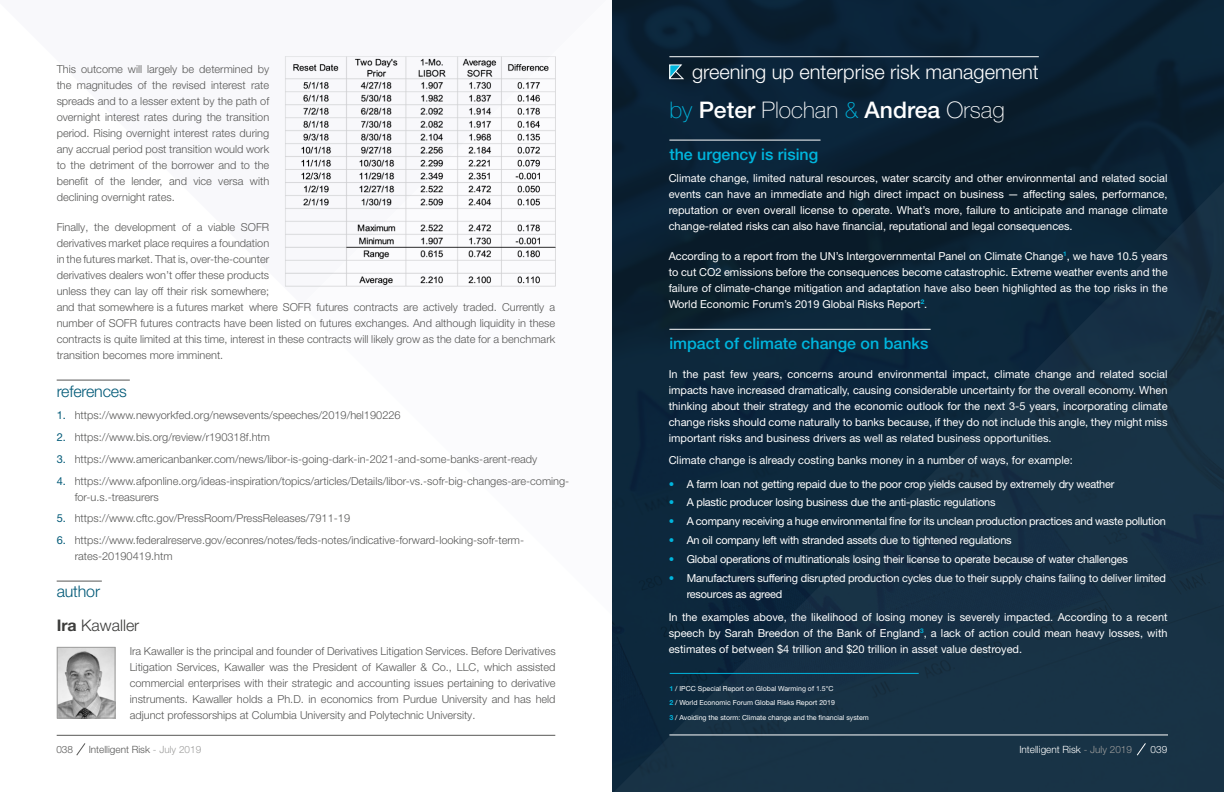
<style>
.page{position:relative;width:1224px;height:792px;background:#fff}
.page>*{position:absolute;margin:0;border:0;box-sizing:border-box;transform-origin:0 0}
.t1{font:100 22.9px "Helvetica Neue LT Pro";color:#fff}
.t2{font:300 20px "Helvetica Neue LT Pro";color:#fff}
.t3{font:500 16px "Helvetica Neue LT Pro";color:#00b5dd}
.t4{font:300 16px "Helvetica Neue LT Pro";letter-spacing:-.01em;color:#005977}
.t5{font:300 16px "Helvetica Neue LT Pro";color:#3c3c3b}
.t6{font:11px/16px "Helvetica Neue LT Pro";letter-spacing:-.02em;color:#fff;text-align:justify}
.t7{font:300 11px/16px "Helvetica Neue LT Pro";color:#575756}
.t8{font:11px "Helvetica Neue LT Pro";color:#fff}
.t9{font:300 10px "Helvetica Neue LT Pro";color:#fff}
.t10{font:300 10px "Helvetica Neue LT Pro";color:#575756}
.t11{font:7px/14.7px "Helvetica Neue LT Pro";color:#fff}
.s1{font-weight:400;color:#005977}
.s2{font-weight:700}
.s3{color:#9d9d9c}
.s4{color:#00b5dd}
.s5{font-weight:500}
.s6{font-weight:700;color:#00b5dd}
</style>
<div class="page">
<img style="left:285px;top:56px;width:271px;height:231px">
<img style="left:59px;top:649px;width:55px;height:68px">
<div style="left:57px;top:647px;width:59px;height:72px;border:1px solid #9d9d9c"></div>
<hr style="left:57px;top:581px;width:45px;height:1px;background:#575756">
<hr style="left:57px;top:380px;width:73px;height:1px;background:#575756">
<div style="left:612px;top:0;width:612px;height:792px;background:linear-gradient(to right,#0a2237,#0a2132)"></div>
<svg style="left:612px;top:179px;width:612px;height:613px;background:#112a3e"></svg>
<hr style="left:669px;top:735px;width:499px;height:1px;background:#fff">
<svg style="left:669px;top:64px;width:16px;height:16px"></svg>
<hr style="left:669px;top:56px;width:370px;height:1px;background:#fff">
<hr style="left:669px;top:140px;width:152px;height:1px;background:#fff">
<hr style="left:669px;top:329px;width:262px;height:1px;background:#fff">
<svg style="left:1136px;top:743px;width:10px;height:13px"></svg>
<hr style="left:670px;top:673px;width:249px;height:1px;background:#00b5dd">
<hr style="left:57px;top:735px;width:498px;height:1px;background:#575756">
<svg style="left:76px;top:743px;width:10px;height:13px"></svg>
<p class="t7" style="left:57px;top:60px;width:214px;text-align:justify">This outcome will largely be determined by the magnitudes of the revised interest rate spreads and to a lesser extent by the path of overnight interest rates during the transition period. Rising overnight interest rates during any accrual period post transition would work to the detriment of the borrower and to the benefit of the lender, and vice versa with declining overnight rates.</p>
<p class="t7" style="left:57px;top:219px;width:500px">Finally, the development of a viable SOFR<br>derivatives market place requires a foundation<br>in the futures market. That is, over-the-counter<br>derivatives dealers won’t offer these products<br>unless they can lay off their risk somewhere;<br>and that somewhere is a futures market where SOFR futures contracts are actively traded. Currently a number of SOFR futures contracts have been listed on futures exchanges. And although liquidity in these contracts is quite limited at this time, interest in these contracts will likely grow as the date for a benchmark transition becomes more imminent.</p>
<h3 class="t4" style="left:57px;top:382px;width:72px">references</h3>
<p class="t7" style="left:57px;top:407px;width:346px"><span class="s1">1.</span> https://www.newyorkfed.org/newsevents/speeches/2019/hel190226</p>
<p class="t7" style="left:57px;top:429px;width:215px"><span class="s1">2.</span> https://www.bis.org/review/r190318f.htm</p>
<p class="t7" style="left:57px;top:451px;width:482px"><span class="s1">3.</span> https://www.americanbanker.com/news/libor-is-going-dark-in-2021-and-some-banks-arent-ready</p>
<p class="t7" style="left:75px;top:472px;width:496px;text-indent:-18px"><span class="s1">4.</span> https://www.afponline.org/ideas-inspiration/topics/articles/Details/libor-vs.-sofr-big-changes-are-coming&shy;for-u.s.-treasurers</p>
<p class="t7" style="left:57px;top:510px;width:295px"><span class="s1">5.</span> https://www.cftc.gov/PressRoom/PressReleases/7911-19</p>
<p class="t7" style="left:75px;top:532px;width:451px;text-indent:-18px"><span class="s1">6.</span> https://www.federalreserve.gov/econres/notes/feds-notes/indicative-forward-looking-sofr-term&shy;rates-20190419.htm</p>
<h3 class="t4" style="left:57px;top:582px;width:45px">author</h3>
<h3 class="t5" style="left:57px;top:615px;width:84px"><span class="s2">Ira</span> Kawaller</h3>
<p class="t7" style="left:130px;top:643px;width:427px;text-align:justify">Ira Kawaller is the principal and founder of Derivatives Litigation Services. Before Derivatives Litigation Services, Kawaller was the President of Kawaller &amp; Co., LLC, which assisted commercial enterprises with their strategic and accounting issues pertaining to derivative instruments. Kawaller holds a Ph.D. in economics from Purdue University and has held adjunct professorships at Columbia University and Polytechnic University.</p>
<p class="t10" style="left:56px;top:743px;width:18px">038</p>
<p class="t10" style="left:89px;top:743px;width:114px">Intelligent Risk <span class="s3">- July 2019</span></p>
<h2 class="t2" style="left:692px;top:60px;width:348px">greening up enterprise risk management</h2>
<h1 class="t1" style="left:669px;top:96px;width:337px"><span class="s4">by</span> <span class="s5">Peter</span> Plochan <span class="s4">&amp;</span> <span class="s5">Andrea</span> Orsag</h1>
<h3 class="t3" style="left:669px;top:144px;width:150px">the urgency is rising</h3>
<p class="t6" style="left:669px;top:169px;width:500px">Climate change, limited natural resources, water scarcity and other environmental and related social events can have an immediate and high direct impact on business — affecting sales, performance, reputation or even overall license to operate. What’s more, failure to anticipate and manage climate change-related risks can also have financial, reputational and legal consequences.</p>
<p class="t6" style="left:669px;top:248px;width:500px">According to a report from the UN’s Intergovernmental Panel on Climate Change<sup>1</sup>, we have 10.5 years to cut CO2 emissions before the consequences become catastrophic. Extreme weather events and the failure of climate-change mitigation and adaptation have also been highlighted as the top risks in the World Economic Forum’s 2019 Global Risks Report<sup>2</sup>.</p>
<h3 class="t3" style="left:669px;top:333px;width:261px">impact of climate change on banks</h3>
<p class="t6" style="left:669px;top:366px;width:500px">In the past few years, concerns around environmental impact, climate change and related social impacts have increased dramatically, causing considerable uncertainty for the overall economy. When thinking about their strategy and the economic outlook for the next 3-5 years, incorporating climate change risks should come naturally to banks because, if they do not include this angle, they might miss important risks and business drivers as well as related business opportunities.</p>
<p class="t8" style="left:669px;top:453px;width:406px">Climate change is already costing banks money in a number of ways, for example:</p>
<p class="t6" style="left:669px;top:475px;width:447px"><span class="s4">•</span> A farm loan not getting repaid due to the poor crop yields caused by extremely dry weather</p>
<p class="t6" style="left:669px;top:494px;width:328px"><span class="s4">•</span> A plastic producer losing business due the anti-plastic regulations</p>
<p class="t6" style="left:669px;top:513px;width:499px"><span class="s4">•</span> A company receiving a huge environmental fine for its unclean production practices and waste pollution</p>
<p class="t6" style="left:669px;top:532px;width:345px"><span class="s4">•</span> An oil company left with stranded assets due to tightened regulations</p>
<p class="t6" style="left:669px;top:551px;width:461px"><span class="s4">•</span> Global operations of multinationals losing their license to operate because of water challenges</p>
<p class="t6" style="left:687px;top:570px;width:481px;text-indent:-18px"><span class="s4">•</span> Manufacturers suffering disrupted production cycles due to their supply chains failing to deliver limited resources as agreed</p>
<p class="t6" style="left:669px;top:609px;width:500px">In the examples above, the likelihood of losing money is severely impacted. According to a recent speech by Sarah Breedon of the Bank of England<sup>3</sup>, a lack of action could mean heavy losses, with estimates of between $4 trillion and $20 trillion in asset value destroyed.</p>
<p class="t11" style="left:669px;top:681px;width:201px"><span class="s6">1</span> / IPCC Special Report on Global Warming of 1.5°C<br><span class="s6">2</span> / World Economic Forum Global Risks Report 2019<br><span class="s6">3</span> / Avoiding the storm: Climate change and the financial system</p>
<p class="t9" style="left:1019px;top:743px;width:114px">Intelligent Risk <span class="s3">- July 2019</span></p>
<p class="t9" style="left:1151px;top:743px;width:18px">039</p>
</div>
